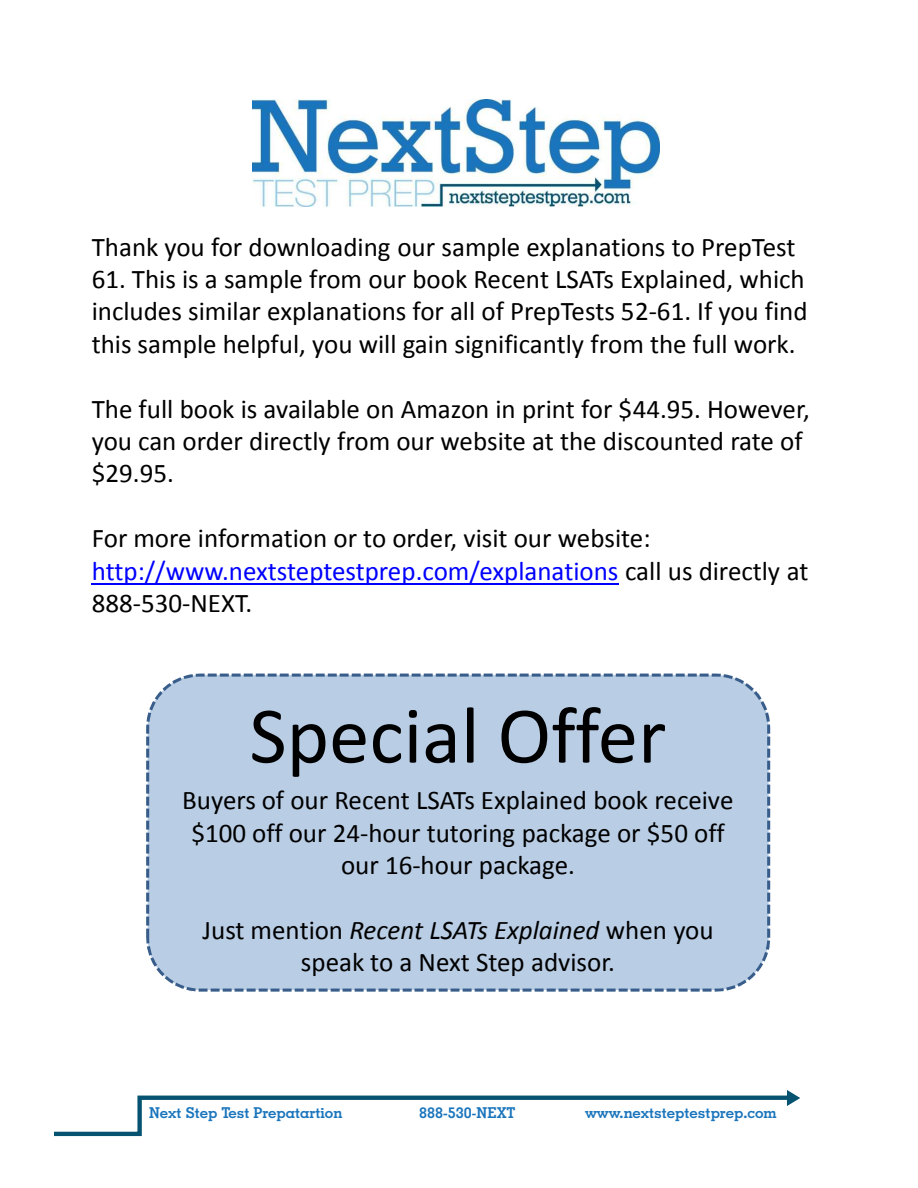
<style>
.page{position:relative;width:918px;height:1188px;background:#fff}
.page>*{position:absolute;margin:0;border:0;box-sizing:border-box;transform-origin:0 0}
.t1{font:81px "Calibri";color:#000}
.t2{font:27px/32.4px "Calibri";color:#000}
.t3{font:700 15px "Geometric Slab 703 BT";color:#1a75bc}
.s1{color:#00f}
.s2{font-style:italic}
</style>
<div class="page">
<svg style="left:54px;top:1090px;width:746px;height:47px"></svg>
<img style="left:252px;top:99px;width:408px;height:108px">
<hr style="left:92px;top:583px;width:527px;height:1px;background:#00f">
<div style="left:146px;top:674px;width:624px;height:318px;background:#b9cde5"></div>
<p class="t2" style="left:92px;top:231px;width:705px">Thank you for downloading our sample explanations to PrepTest</p>
<p class="t2" style="left:92px;top:263px;width:717px;text-align:justify">61. This is a sample from our book Recent LSATs Explained, which includes similar explanations for all of PrepTests 52-61. If you find this sample helpful, you will gain significantly from the full work.</p>
<p class="t2" style="left:92px;top:393px;width:719px">The full book is available on Amazon in print for $44.95. However, you can order directly from our website at the discounted rate of $29.95.</p>
<p class="t2" style="left:92px;top:522px;width:718px">For more information or to order, visit our website: <span class="s1">http://www.nextsteptestprep.com/explanations</span> call us directly at</p>
<p class="t2" style="left:92px;top:587px;width:162px">888-530-NEXT.</p>
<h1 class="t1" style="left:249px;top:684px;width:418px">Special Offer</h1>
<p class="t2" style="left:182px;top:784px;width:553px;text-align:center">Buyers of our Recent LSATs Explained book receive $100 off our 24-hour tutoring package or $50 off our 16-hour package.</p>
<p class="t2" style="left:203px;top:914px;width:513px;text-align:center">Just mention <span class="s2">Recent LSATs Explained</span> when you speak to a Next Step advisor.</p>
<p class="t3" style="left:149px;top:1107px;width:195px">Next Step Test Prepatartion</p>
<p class="t3" style="left:419px;top:1107px;width:98px">888-530-NEXT</p>
<p class="t3" style="left:585px;top:1107px;width:193px">www.nextsteptestprep.com</p>
</div>
